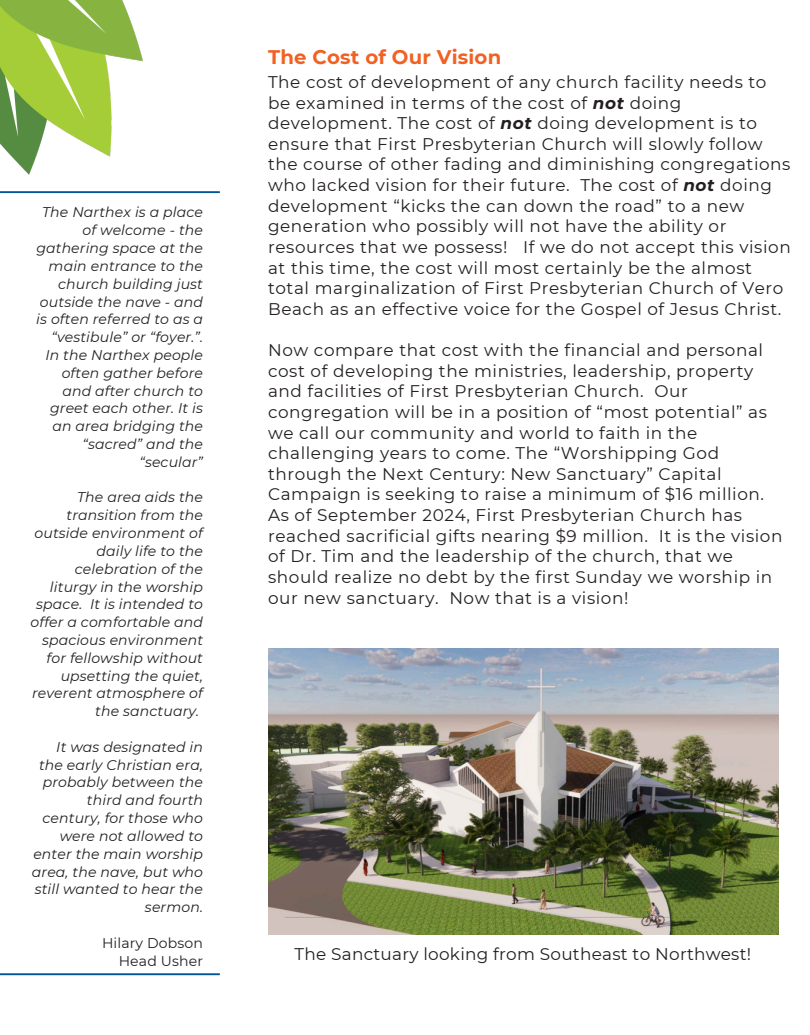
<style>
.page{position:relative;width:810px;height:1035px;background:#fff}
.page>*{position:absolute;margin:0;border:0;box-sizing:border-box;transform-origin:0 0}
.t1{font:700 19.62px "Montserrat";letter-spacing:.01em;color:#f26122}
.t2{font:16.88px/20.6px "Montserrat";letter-spacing:.035em;color:#231f20}
.t3{font:16.88px "Montserrat";letter-spacing:.015em;color:#231f20}
.t4{font:italic 14px/17.8px "Montserrat";letter-spacing:.01em;color:#231f20;text-align:right}
.t5{font:14px "Montserrat";letter-spacing:.01em;color:#231f20}
.s1{font-weight:700;font-style:italic}
</style>
<div class="page">
<img style="left:0;top:0;width:143px;height:175px">
<img style="left:268px;top:649px;width:510px;height:286px">
<hr style="left:0;top:191px;width:220px;height:2px;background:#005596">
<hr style="left:0;top:973px;width:220px;height:2px;background:#005596">
<h1 class="t4" style="left:36px;top:204px;width:168px">The Narthex is a place of welcome - the gathering space at the main entrance to the church building just outside the nave - and is often referred to as a “vestibule” or “foyer.”.<br>In the Narthex people often gather before and after church to greet each other. It is an area bridging the “sacred” and the “secular”</h1>
<h1 class="t4" style="left:31px;top:489px;width:174px">The area aids the transition from the outside environment of daily life to the celebration of the liturgy in the worship space. It is intended to offer a comfortable and spacious environment for fellowship without upsetting the quiet, reverent atmosphere of the sanctuary.</h1>
<p class="t4" style="left:32px;top:738px;width:173px">It was designated in the early Christian era, probably between the third and fourth century, for those who were not allowed to enter the main worship area, the nave, but who still wanted to hear the sermon.</p>
<p class="t5" style="left:102px;top:934px;width:103px">Hilary Dobson</p>
<h1 class="t5" style="left:119px;top:952px;width:86px">Head Usher</h1>
<p class="t1" style="left:268px;top:45px;width:235px">The Cost of Our Vision</p>
<p class="t2" style="left:268px;top:72px;width:524px">The cost of development of any church facility needs to be examined in terms of the cost of <span class="s1">not</span> doing development. The cost of <span class="s1">not</span> doing development is to ensure that First Presbyterian Church will slowly follow the course of other fading and diminishing congregations who lacked vision for their future. The cost of <span class="s1">not</span> doing development “kicks the can down the road” to a new generation who possibly will not have the ability or resources that we possess! If we do not accept this vision at this time, the cost will most certainly be the almost total marginalization of First Presbyterian Church of Vero Beach as an effective voice for the Gospel of Jesus Christ.</p>
<p class="t2" style="left:268px;top:340px;width:516px">Now compare that cost with the financial and personal cost of developing the ministries, leadership, property and facilities of First Presbyterian Church. Our congregation will be in a position of “most potential” as we call our community and world to faith in the challenging years to come. The “Worshipping God through the Next Century: New Sanctuary” Capital Campaign is seeking to raise a minimum of $16 million.<br>As of September 2024, First Presbyterian Church has reached sacrificial gifts nearing $9 million. It is the vision of Dr. Tim and the leadership of the church, that we should realize no debt by the first Sunday we worship in our new sanctuary. Now that is a vision!</p>
<p class="t3" style="left:295px;top:943px;width:458px">The Sanctuary looking from Southeast to Northwest!</p>
</div>
